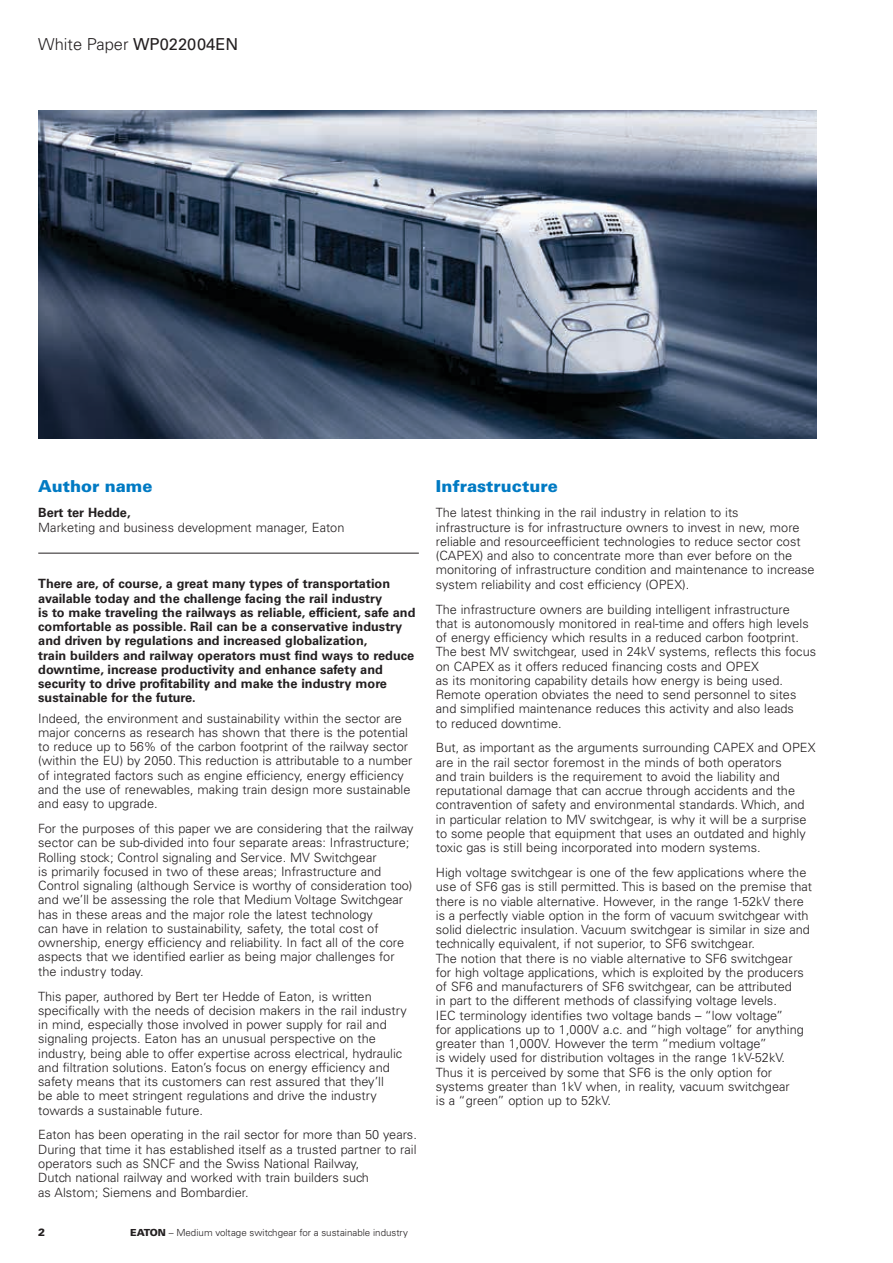
<style>
.page{position:relative;width:893px;height:1263px;background:#fff}
.page>*{position:absolute;margin:0;border:0;box-sizing:border-box;transform-origin:0 0}
.t1{font:900 16.5px "Univers LT Std";color:#007ac3}
.t2{font:300 16.5px "Univers LT Std";color:#231f20}
.t3{font:300 12.75px/14.2px "Univers LT Std";color:#231f20}
.t4{font:700 12.75px/14.2px "Univers LT Std";color:#231f20}
.t5{font:900 10.5px "Univers LT Std";color:#231f20}
.t6{font:300 9.75px "Univers LT Std";color:#231f20}
.s1{font-weight:400}
.s2{font-weight:900}
</style>
<div class="page">
<hr style="left:38px;top:553px;width:381px;height:1px;background:#231f20">
<img style="left:38px;top:111px;width:778px;height:327px">
<p class="t2" style="left:38px;top:34px;width:202px">White Paper <span class="s1">WP022004EN</span></p>
<p class="t1" style="left:38px;top:476px;width:116px">Author name</p>
<p class="t4" style="left:38px;top:506px;width:94px">Bert ter Hedde,</p>
<p class="t3" style="left:38px;top:520px;width:308px">Marketing and business development manager, Eaton</p>
<p class="t4" style="left:38px;top:577px;width:379px">There are, of course, a great many types of transportation available today and the challenge facing the rail industry<br>is to make traveling the railways as reliable, efficient, safe and comfortable as possible. Rail can be a conservative industry and driven by regulations and increased globalization,<br>train builders and railway operators must find ways to reduce downtime, increase productivity and enhance safety and security to drive profitability and make the industry more sustainable for the future.</p>
<p class="t3" style="left:38px;top:711px;width:376px">Indeed, the environment and sustainability within the sector are major concerns as research has shown that there is the potential to reduce up to 56% of the carbon footprint of the railway sector (within the EU) by 2050. This reduction is attributable to a number of integrated factors such as engine efficiency, energy efficiency and the use of renewables, making train design more sustainable and easy to upgrade.</p>
<p class="t3" style="left:38px;top:821px;width:377px">For the purposes of this paper we are considering that the railway sector can be sub-divided into four separate areas: Infrastructure; Rolling stock; Control signaling and Service. MV Switchgear<br>is primarily focused in two of these areas; Infrastructure and Control signaling (although Service is worthy of consideration too) and we’ll be assessing the role that Medium Voltage Switchgear has in these areas and the major role the latest technology<br>can have in relation to sustainability, safety, the total cost of ownership, energy efficiency and reliability. In fact all of the core aspects that we identified earlier as being major challenges for the industry today.</p>
<p class="t3" style="left:38px;top:989px;width:370px">This paper, authored by Bert ter Hedde of Eaton, is written specifically with the needs of decision makers in the rail industry in mind, especially those involved in power supply for rail and signaling projects. Eaton has an unusual perspective on the industry, being able to offer expertise across electrical, hydraulic and filtration solutions. Eaton’s focus on energy efficiency and safety means that its customers can rest assured that they’ll<br>be able to meet stringent regulations and drive the industry towards a sustainable future.</p>
<p class="t3" style="left:38px;top:1128px;width:380px">Eaton has been operating in the rail sector for more than 50 years.<br>During that time it has established itself as a trusted partner to rail operators such as SNCF and the Swiss National Railway,<br>Dutch national railway and worked with train builders such<br>as Alstom; Siemens and Bombardier.</p>
<p class="t5" style="left:38px;top:1225px;width:9px">2</p>
<p class="t6" style="left:130px;top:1227px;width:279px"><span class="s2">EATON</span> – Medium voltage switchgear for a sustainable industry</p>
<p class="t1" style="left:436px;top:476px;width:123px">Infrastructure</p>
<p class="t3" style="left:436px;top:506px;width:380px">The latest thinking in the rail industry in relation to its infrastructure is for infrastructure owners to invest in new, more reliable and resourceefficient technologies to reduce sector cost (CAPEX) and also to concentrate more than ever before on the monitoring of infrastructure condition and maintenance to increase system reliability and cost efficiency (OPEX).</p>
<p class="t3" style="left:436px;top:602px;width:382px">The infrastructure owners are building intelligent infrastructure<br>that is autonomously monitored in real-time and offers high levels of energy efficiency which results in a reduced carbon footprint.<br>The best MV switchgear, used in 24kV systems, reflects this focus on CAPEX as it offers reduced financing costs and OPEX<br>as its monitoring capability details how energy is being used.<br>Remote operation obviates the need to send personnel to sites and simplified maintenance reduces this activity and also leads<br>to reduced downtime.</p>
<p class="t3" style="left:436px;top:741px;width:381px">But, as important as the arguments surrounding CAPEX and OPEX are in the rail sector foremost in the minds of both operators<br>and train builders is the requirement to avoid the liability and reputational damage that can accrue through accidents and the contravention of safety and environmental standards. Which, and in particular relation to MV switchgear, is why it will be a surprise to some people that equipment that uses an outdated and highly toxic gas is still being incorporated into modern systems.</p>
<p class="t3" style="left:436px;top:865px;width:378px">High voltage switchgear is one of the few applications where the use of SF6 gas is still permitted. This is based on the premise that there is no viable alternative. However, in the range 1-52kV there is a perfectly viable option in the form of vacuum switchgear with solid dielectric insulation. Vacuum switchgear is similar in size and technically equivalent, if not superior, to SF6 switchgear.<br>The notion that there is no viable alternative to SF6 switchgear<br>for high voltage applications, which is exploited by the producers of SF6 and manufacturers of SF6 switchgear, can be attributed<br>in part to the different methods of classifying voltage levels.<br>IEC terminology identifies two voltage bands – “low voltage”<br>for applications up to 1,000V a.c. and “high voltage” for anything greater than 1,000V. However the term “medium voltage”<br>is widely used for distribution voltages in the range 1kV-52kV.<br>Thus it is perceived by some that SF6 is the only option for systems greater than 1kV when, in reality, vacuum switchgear<br>is a “green” option up to 52kV.</p>
</div>
